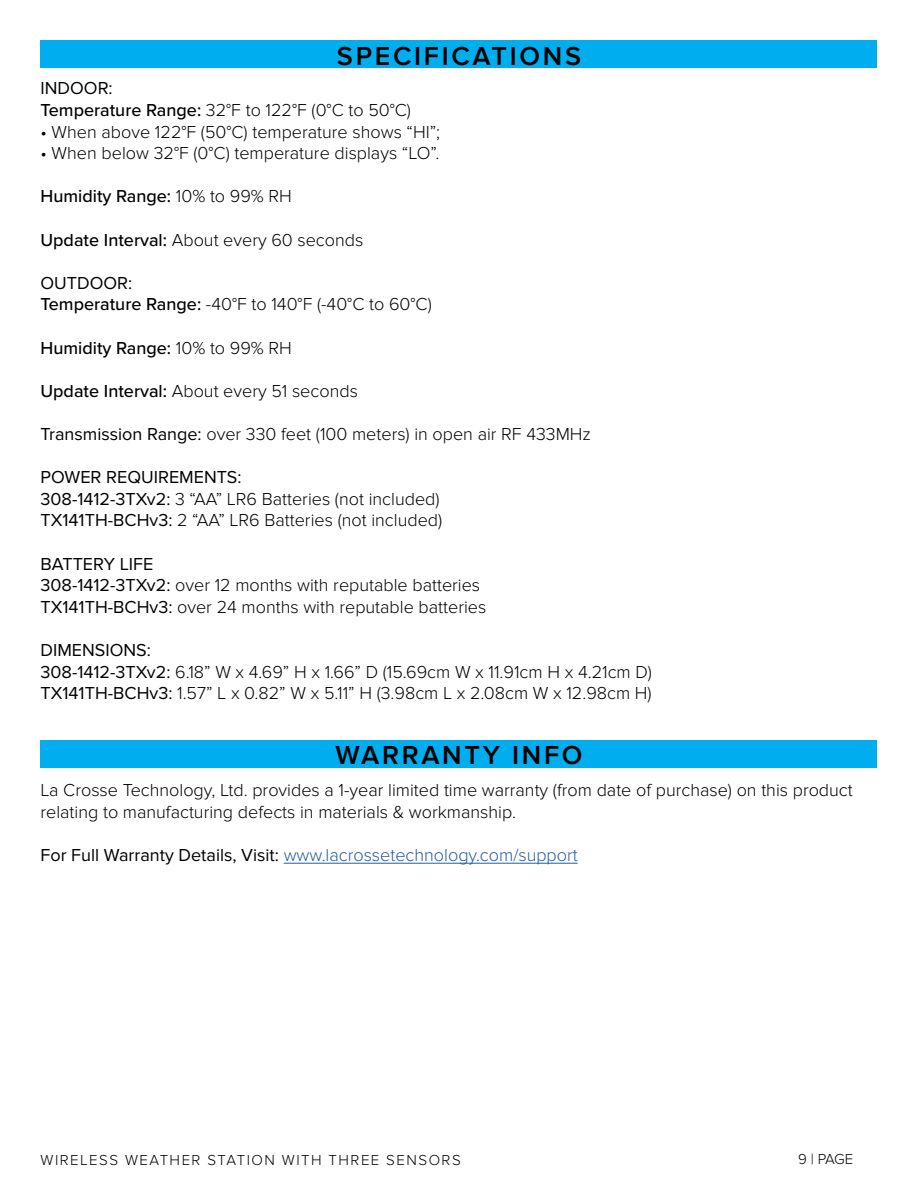
<style>
.page{position:relative;width:918px;height:1188px;background:#fff}
.page>*{position:absolute;margin:0;border:0;box-sizing:border-box;transform-origin:0 0}
.t1{font:600 27px "Proxima Nova";letter-spacing:.1em;color:#000}
.t2{font:300 18px/21.6px "Proxima Nova";color:#000}
.t3{font:300 18px "Proxima Nova";color:#215e9e}
.t4{font:500 18px "Proxima Nova";color:#000}
.t5{font:300 15px "Proxima Nova";letter-spacing:.1em;color:#000}
.s1{font-weight:400}
.s2{font-weight:500}
.s3{font-weight:300}
.s4{font-weight:400;color:#000}
</style>
<div class="page">
<div style="left:40px;top:40px;width:838px;height:28px;background:#00aeef"></div>
<hr style="left:284px;top:863px;width:294px;height:1px;background:#215e9e">
<div style="left:40px;top:740px;width:838px;height:27px;background:#00aeef"></div>
<h1 class="t1" style="left:337px;top:40px;width:246px">SPECIFICATIONS</h1>
<p class="t2" style="left:40px;top:78px;width:372px"><span class="s1">INDOOR:<br></span><span class="s2">Temperature Range:</span> 32°F to 122°F (0°C to 50°C)</p>
<p class="t2" style="left:40px;top:121px;width:401px">• When above 122°F (50°C) temperature shows “HI”;</p>
<p class="t2" style="left:40px;top:143px;width:401px">• When below 32°F (0°C) temperature displays “LO”.</p>
<p class="t4" style="left:40px;top:183px;width:253px">Humidity Range: <span class="s3">10% to 99% RH</span></p>
<p class="t2" style="left:40px;top:229px;width:324px"><span class="s2">Update Interval:</span> About every 60 seconds</p>
<p class="t2" style="left:40px;top:272px;width:393px"><span class="s1">OUTDOOR:<br></span><span class="s2">Temperature Range:</span> -40°F to 140°F (-40°C to 60°C)</p>
<p class="t4" style="left:40px;top:334px;width:253px">Humidity Range: <span class="s3">10% to 99% RH</span></p>
<p class="t2" style="left:40px;top:380px;width:319px"><span class="s2">Update Interval:</span> About every 51 seconds</p>
<p class="t2" style="left:40px;top:423px;width:552px"><span class="s1">Transmission Range:</span> over 330 feet (100 meters) in open air RF 433MHz</p>
<p class="t2" style="left:40px;top:467px;width:403px"><span class="s1">POWER REQUIREMENTS:<br>308-1412-3TXv2:</span> 3 “AA” LR6 Batteries (not included)<br><span class="s1">TX141TH-BCHv3:</span> 2 “AA” LR6 Batteries (not included)</p>
<p class="t2" style="left:40px;top:553px;width:447px"><span class="s1">BATTERY LIFE<br>308-1412-3TXv2:</span> over 12 months with reputable batteries<br><span class="s1">TX141TH-BCHv3:</span> over 24 months with reputable batteries</p>
<p class="t2" style="left:40px;top:639px;width:613px"><span class="s1">DIMENSIONS:<br>308-1412-3TXv2:</span> 6.18” W x 4.69” H x 1.66” D (15.69cm W x 11.91cm H x 4.21cm D)<br><span class="s1">TX141TH-BCHv3:</span> 1.57” L x 0.82” W x 5.11” H (3.98cm L x 2.08cm W x 12.98cm H)</p>
<h1 class="t1" style="left:335px;top:740px;width:249px">WARRANTY INFO</h1>
<p class="t2" style="left:40px;top:779px;width:814px">La Crosse Technology, Ltd. provides a 1-year limited time warranty (from date of purchase) on this product relating to manufacturing defects in materials &amp; workmanship.</p>
<p class="t3" style="left:40px;top:844px;width:539px"><span class="s4">For Full Warranty Details, Visit:</span> www.lacrossetechnology.com/support</p>
<p class="t5" style="left:40px;top:1152px;width:422px">WIRELESS WEATHER STATION WITH THREE SENSORS</p>
<p class="t5" style="left:798px;top:1150px;width:57px">9 | PAGE</p>
</div>
